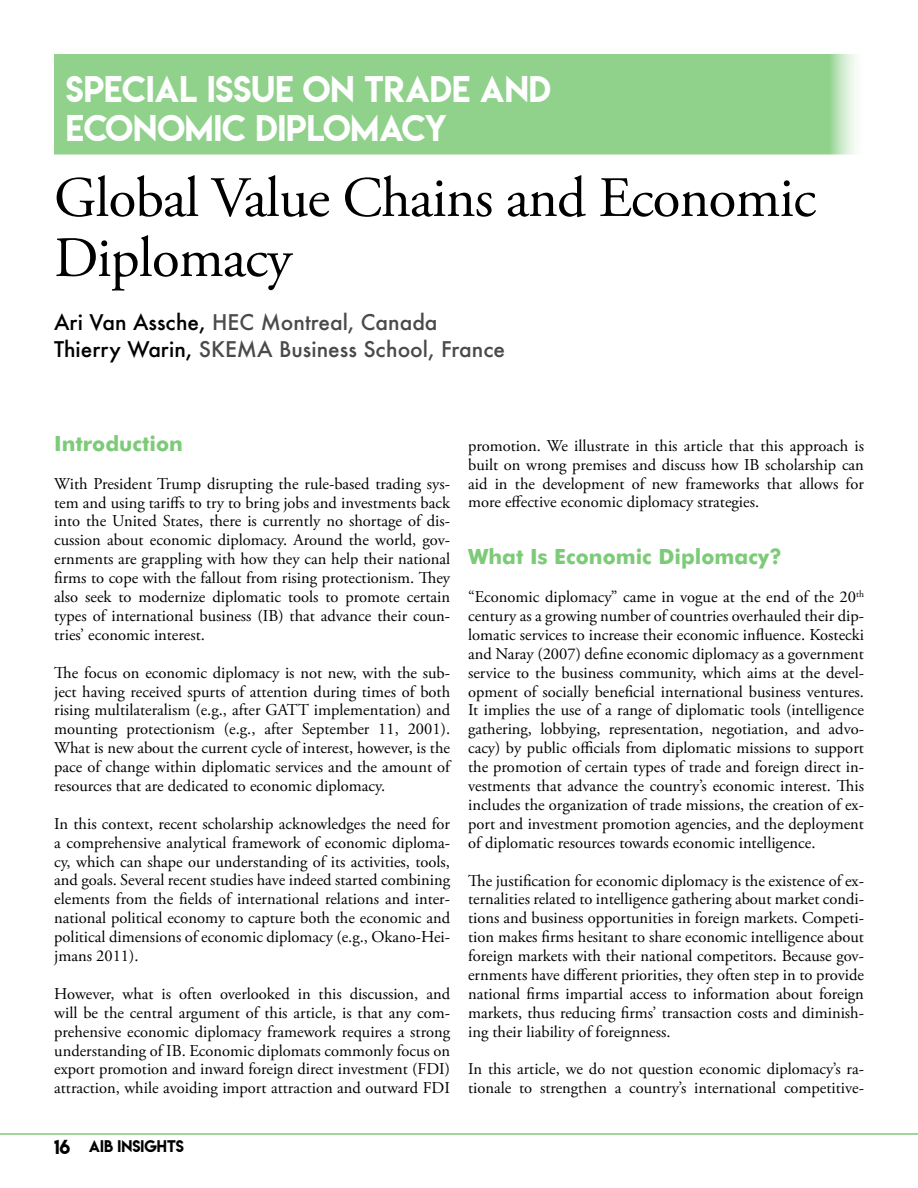
<style>
.page{position:relative;width:918px;height:1188px;background:#fff}
.page>*{position:absolute;margin:0;border:0;box-sizing:border-box;transform-origin:0 0}
.t1{font:57px/60px "Adobe Garamond Pro";letter-spacing:-.015em;color:#000}
.t2{font:33px/39.6px "Lemon Milk";color:#fff}
.t3{font:500 21px/27px "Futura";color:#4a4a4d}
.t4{font:700 21px "Futura BT";color:#7dcb78}
.t5{font:16.5px/18.9px "Adobe Garamond Pro";color:#000;text-align:justify}
.t6{font:15px "Lemon Milk";color:#000}
.s1{color:#000}
.s2{font-size:18px}
</style>
<div class="page">
<hr style="left:0;top:1133px;width:918px;height:2px;background:#7dcb78">
<div style="left:54px;top:54px;width:812px;height:100px;background:#90d18c"></div>
<h2 class="t2" style="left:66px;top:69px;width:487px">SPECIAL ISSUE ON TRADE AND<br>ECONOMIC DIPLOMACY</h2>
<h1 class="t1" style="left:54px;top:170px;width:764px">Global Value Chains and Economic<br>Diplomacy</h1>
<p class="t3" style="left:54px;top:308px;width:453px"><span class="s1">Ari Van Assche,</span> HEC Montreal, Canada<br><span class="s1">Thierry Warin,</span> SKEMA Business School, France</p>
<p class="t4" style="left:54px;top:431px;width:130px">Introduction</p>
<p class="t5" style="left:54px;top:475px;width:397px">With President Trump disrupting the rule-based trading sys&shy;tem and using tariffs to try to bring jobs and investments back into the United States, there is currently no shortage of dis&shy;cussion about economic diplomacy. Around the world, gov&shy;ernments are grappling with how they can help their national firms to cope with the fallout from rising protectionism. They also seek to modernize diplomatic tools to promote certain types of international business (IB) that advance their coun&shy;tries’ economic interest.</p>
<p class="t5" style="left:54px;top:664px;width:397px">The focus on economic diplomacy is not new, with the sub&shy;ject having received spurts of attention during times of both rising multilateralism (e.g., after GATT implementation) and mounting protectionism (e.g., after September 11, 2001).<br>What is new about the current cycle of interest, however, is the pace of change within diplomatic services and the amount of resources that are dedicated to economic diplomacy.</p>
<p class="t5" style="left:54px;top:815px;width:397px">In this context, recent scholarship acknowledges the need for a comprehensive analytical framework of economic diploma&shy;cy, which can shape our understanding of its activities, tools, and goals. Several recent studies have indeed started combining elements from the fields of international relations and inter&shy;national political economy to capture both the economic and political dimensions of economic diplomacy (e.g., Okano-Hei&shy;jmans 2011).</p>
<p class="t5" style="left:54px;top:985px;width:397px">However, what is often overlooked in this discussion, and will be the central argument of this article, is that any com&shy;prehensive economic diplomacy framework requires a strong understanding of IB. Economic diplomats commonly focus on export promotion and inward foreign direct investment (FDI) attraction, while avoiding import attraction and outward FDI</p>
<p class="t5" style="left:468px;top:437px;width:397px">promotion. We illustrate in this article that this approach is built on wrong premises and discuss how IB scholarship can aid in the development of new frameworks that allows for more effective economic diplomacy strategies.</p>
<p class="t4" style="left:468px;top:544px;width:315px">What Is Economic Diplomacy?</p>
<p class="t5" style="left:468px;top:588px;width:397px">“Economic diplomacy” came in vogue at the end of the 20<sup>th </sup>century as a growing number of countries overhauled their dip&shy;lomatic services to increase their economic influence. Kostecki and Naray (2007) define economic diplomacy as a government service to the business community, which aims at the devel&shy;opment of socially beneficial international business ventures.<br>It implies the use of a range of diplomatic tools (intelligence gathering, lobbying, representation, negotiation, and advo&shy;cacy) by public officials from diplomatic missions to support the promotion of certain types of trade and foreign direct in&shy;vestments that advance the country’s economic interest. This includes the organization of trade missions, the creation of ex&shy;port and investment promotion agencies, and the deployment of diplomatic resources towards economic intelligence.</p>
<p class="t5" style="left:468px;top:871px;width:397px">The justification for economic diplomacy is the existence of ex&shy;ternalities related to intelligence gathering about market condi&shy;tions and business opportunities in foreign markets. Competi&shy;tion makes firms hesitant to share economic intelligence about foreign markets with their national competitors. Because gov&shy;ernments have different priorities, they often step in to provide national firms impartial access to information about foreign markets, thus reducing firms’ transaction costs and diminish&shy;ing their liability of foreignness.</p>
<p class="t5" style="left:468px;top:1060px;width:397px">In this article, we do not question economic diplomacy’s ra&shy;tionale to strengthen a country’s international competitive-</p>
<p class="t6" style="left:54px;top:1135px;width:131px"><span class="s2">16</span> AIB INSIGHTS</p>
</div>
